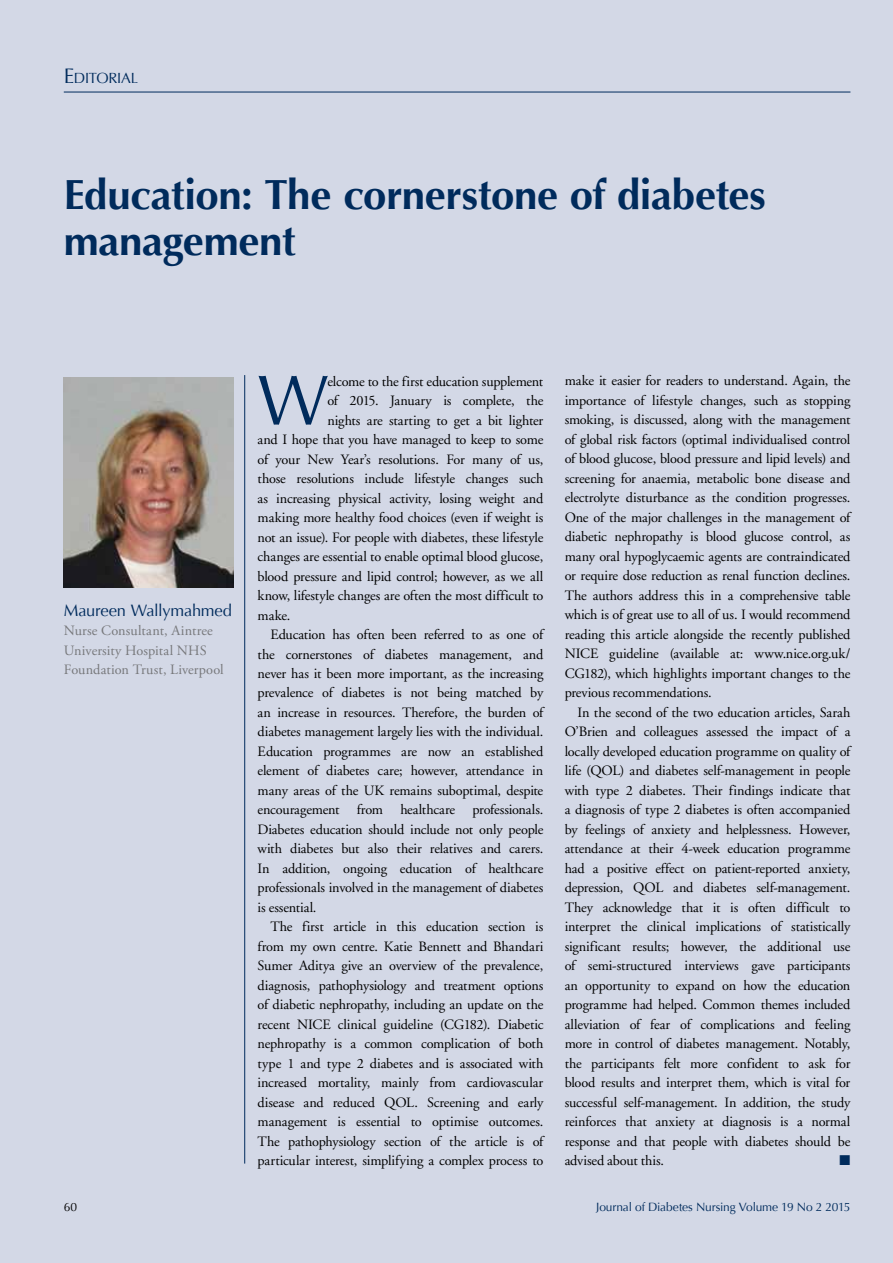
<style>
.page{position:relative;width:893px;height:1263px;background:#d3d8e6}
.page>*{position:absolute;margin:0;border:0;box-sizing:border-box;transform-origin:0 0}
.t1{font:71.25px "Optima";color:#002b5c}
.t2{font:700 42px/46.5px "Optima";letter-spacing:-.01em;color:#002b5c}
.t3{font:16.5px "Optima";letter-spacing:-.015em;color:#002b5c}
.t4{font:14.7px "Optima";letter-spacing:-.015em;color:#002b5c}
.t5{font:14.25px/19.5px "Adobe Garamond";letter-spacing:-.01em;color:#000;text-align:justify}
.t6{font:14.25px/19.5px "Adobe Garamond Pro";letter-spacing:.005em;color:#77787b}
.t7{font:14.25px "Zapf Dingbats ITC";color:#002b5c}
.t8{font:12px "Optima";letter-spacing:-.015em;color:#002b5c}
.t9{font:12px "Optima";color:#000}
.s1{font-size:21px}
</style>
<div class="page">
<hr style="left:244px;top:375px;width:1px;height:788px;background:#002b5c">
<hr style="left:64px;top:92px;width:786px;height:1px;background:#002b5c">
<img style="left:64px;top:377px;width:170px;height:211px">
<p class="t4" style="left:64px;top:70px;width:76px"><span class="s1">E</span>DITORIAL</p>
<h2 class="t2" style="left:64px;top:172px;width:703px">Education: The cornerstone of diabetes management</h2>
<p class="t3" style="left:64px;top:600px;width:170px">Maureen Wallymahmed</p>
<p class="t6" style="left:64px;top:621px;width:161px">Nurse Consultant, Aintree<br>University Hospital NHS<br>Foundation Trust, Liverpool</p>
<h1 class="t1" style="left:258px;top:359px;width:73px">W</h1>
<p class="t5" style="left:327px;top:372px;width:217px">elcome to the first education supplement</p>
<p class="t5" style="left:327px;top:391px;width:218px">of 2015. January is complete, the</p>
<p class="t5" style="left:327px;top:411px;width:217px">nights are starting to get a bit lighter</p>
<p class="t5" style="left:258px;top:430px;width:287px">and I hope that you have managed to keep to some</p>
<p class="t5" style="left:258px;top:450px;width:287px">of your New Year’s resolutions. For many of us,</p>
<p class="t5" style="left:258px;top:469px;width:287px">those resolutions include lifestyle changes such</p>
<p class="t5" style="left:258px;top:489px;width:287px">as increasing physical activity, losing weight and</p>
<p class="t5" style="left:258px;top:508px;width:287px">making more healthy food choices (even if weight is</p>
<p class="t5" style="left:258px;top:528px;width:287px">not an issue). For people with diabetes, these lifestyle</p>
<p class="t5" style="left:258px;top:547px;width:287px">changes are essential to enable optimal blood glucose,</p>
<p class="t5" style="left:258px;top:567px;width:287px">blood pressure and lipid control; however, as we all</p>
<p class="t5" style="left:258px;top:586px;width:287px">know, lifestyle changes are often the most difficult to</p>
<p class="t5" style="left:258px;top:606px;width:34px">make.</p>
<p class="t5" style="left:270px;top:625px;width:274px">Education has often been referred to as one of</p>
<p class="t5" style="left:258px;top:645px;width:287px">the cornerstones of diabetes management, and</p>
<p class="t5" style="left:258px;top:664px;width:287px">never has it been more important, as the increasing</p>
<p class="t5" style="left:258px;top:684px;width:287px">prevalence of diabetes is not being matched by</p>
<p class="t5" style="left:258px;top:703px;width:287px">an increase in resources. Therefore, the burden of</p>
<p class="t5" style="left:258px;top:722px;width:287px">diabetes management largely lies with the individual.</p>
<p class="t5" style="left:258px;top:742px;width:287px">Education programmes are now an established</p>
<p class="t5" style="left:258px;top:761px;width:287px">element of diabetes care; however, attendance in</p>
<p class="t5" style="left:258px;top:781px;width:287px">many areas of the UK remains suboptimal, despite</p>
<p class="t5" style="left:258px;top:800px;width:287px">encouragement from healthcare professionals.</p>
<p class="t5" style="left:258px;top:820px;width:287px">Diabetes education should include not only people</p>
<p class="t5" style="left:258px;top:839px;width:287px">with diabetes but also their relatives and carers.</p>
<p class="t5" style="left:258px;top:859px;width:287px">In addition, ongoing education of healthcare</p>
<p class="t5" style="left:258px;top:878px;width:287px">professionals involved in the management of diabetes</p>
<p class="t5" style="left:258px;top:898px;width:60px">is essential.</p>
<p class="t5" style="left:270px;top:917px;width:274px">The first article in this education section is</p>
<p class="t5" style="left:258px;top:937px;width:287px">from my own centre. Katie Bennett and Bhandari</p>
<p class="t5" style="left:258px;top:956px;width:287px">Sumer Aditya give an overview of the prevalence,</p>
<p class="t5" style="left:258px;top:976px;width:287px">diagnosis, pathophysiology and treatment options</p>
<p class="t5" style="left:258px;top:995px;width:287px">of diabetic nephropathy, including an update on the</p>
<p class="t5" style="left:258px;top:1015px;width:287px">recent NICE clinical guideline (CG182). Diabetic</p>
<p class="t5" style="left:258px;top:1034px;width:287px">nephropathy is a common complication of both</p>
<p class="t5" style="left:258px;top:1054px;width:287px">type 1 and type 2 diabetes and is associated with</p>
<p class="t5" style="left:258px;top:1073px;width:287px">increased mortality, mainly from cardiovascular</p>
<p class="t5" style="left:258px;top:1093px;width:287px">disease and reduced QOL. Screening and early</p>
<p class="t5" style="left:258px;top:1112px;width:287px">management is essential to optimise outcomes.</p>
<p class="t5" style="left:258px;top:1132px;width:287px">The pathophysiology section of the article is of</p>
<p class="t5" style="left:258px;top:1151px;width:287px">particular interest, simplifying a complex process to</p>
<p class="t5" style="left:565px;top:371px;width:287px">make it easier for readers to understand. Again, the importance of lifestyle changes, such as stopping smoking, is discussed, along with the management of global risk factors (optimal individualised control of blood glucose, blood pressure and lipid levels) and screening for anaemia, metabolic bone disease and electrolyte disturbance as the condition progresses.<br>One of the major challenges in the management of diabetic nephropathy is blood glucose control, as many oral hypoglycaemic agents are contraindicated or require dose reduction as renal function declines.<br>The authors address this in a comprehensive table which is of great use to all of us. I would recommend reading this article alongside the recently published NICE guideline (available at: www.nice.org.uk/ CG182), which highlights important changes to the previous recommendations.</p>
<p class="t5" style="left:565px;top:703px;width:287px;text-indent:13px">In the second of the two education articles, Sarah O’Brien and colleagues assessed the impact of a locally developed education programme on quality of life (QOL) and diabetes self-management in people with type 2 diabetes. Their findings indicate that a diagnosis of type 2 diabetes is often accompanied by feelings of anxiety and helplessness. However, attendance at their 4-week education programme had a positive effect on patient-reported anxiety, depression, QOL and diabetes self-management.<br>They acknowledge that it is often difficult to interpret the clinical implications of statistically significant results; however, the additional use of semi-structured interviews gave participants an opportunity to expand on how the education programme had helped. Common themes included alleviation of fear of complications and feeling more in control of diabetes management. Notably, the participants felt more confident to ask for blood results and interpret them, which is vital for successful self-management. In addition, the study reinforces that anxiety at diagnosis is a normal response and that people with diabetes should be advised about this.</p>
<p class="t7" style="left:840px;top:1153px;width:12px">■</p>
<p class="t9" style="left:64px;top:1200px;width:15px">60</p>
<p class="t8" style="left:596px;top:1200px;width:256px">Journal of Diabetes Nursing Volume 19 No 2 2015</p>
</div>
